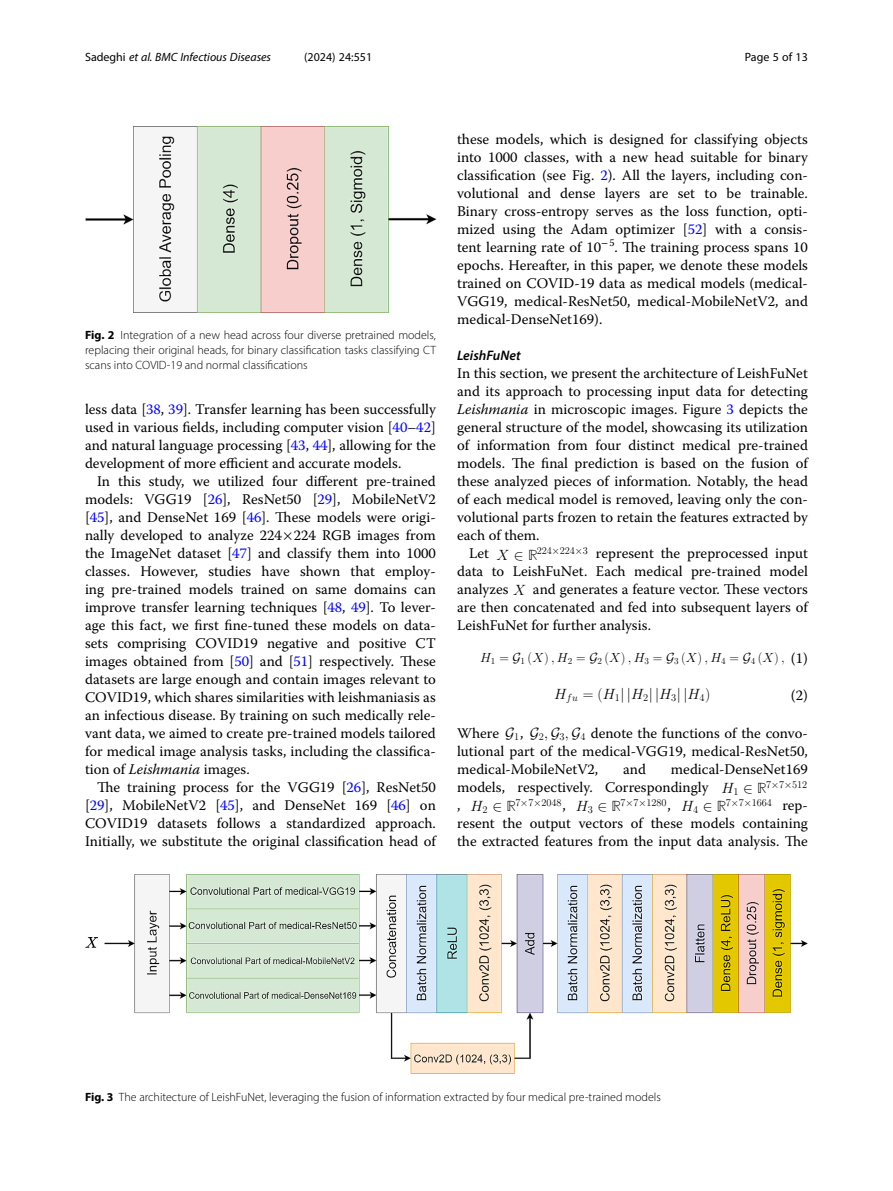
<style>
.page{position:relative;width:893px;height:1191px;background:#fff}
.page>*{position:absolute;margin:0;border:0;box-sizing:border-box;transform-origin:0 0}
.t1{font:14.85px "CMSY10";color:#000}
.Body_Text_Indent{font:14.7px/18px "Warnock Pro";color:#000;text-align:justify}
.Body_Text{font:14.7px/18px "Warnock Pro";color:#000;text-align:justify}
.EQ{font:14.7px "Warnock Pro";color:#000}
.Head_3{font:italic 600 13.8px "Myriad Pro";color:#000}
.t2{font:13.2px "CMMI12";color:#000}
.Figure_Caption{font:300 12px/15px "Myriad Pro";color:#000;text-align:justify}
.t3{font:italic 12px "Myriad Pro";color:#000}
.t4{font:12px "Myriad Pro";color:#000}
.t5{font:10.35px "CMR12";letter-spacing:-.005em;color:#000}
.s1{font-style:normal}
.s2{font-weight:700}
.s3{color:#00f}
.s4{font-style:italic}
.s5{font-family:"CMMI12";font-size:14.85px}
.s6{font-family:"CMSY10";font-size:14.85px}
.s7{font-family:"BBOLD10";font-size:14.85px}
.s8{font-family:"CMSY10"}
.s9{font-family:"CMR17"}
.s10{font-family:"CMMI12"}
</style>
<div class="page">
<img style="left:85px;top:874px;width:723px;height:200px">
<img style="left:85px;top:126px;width:351px;height:186px">
<p class="t3" style="left:85px;top:50px;width:188px"><span class="s1">Sadeghi</span> et al. BMC Infectious Diseases</p>
<p class="t4" style="left:304px;top:50px;width:70px">(2024) 24:551</p>
<p class="t4" style="left:745px;top:50px;width:65px">Page 5 of 13</p>
<p class="Figure_Caption" style="left:85px;top:328px;width:352px"><span class="s2">Fig. 2</span> Integration of a new head across four diverse pretrained models, replacing their original heads, for binary classification tasks classifying CT scans into COVID-19 and normal classifications</p>
<p class="Body_Text_Indent" style="left:85px;top:400px;width:352px">less data [<span class="s3">38</span>, <span class="s3">39</span>]. Transfer learning has been successfully used in various fields, including computer vision [<span class="s3">40</span>–<span class="s3">42</span>] and natural language processing [<span class="s3">43</span>, <span class="s3">44</span>], allowing for the development of more efficient and accurate models.</p>
<p class="Body_Text_Indent" style="left:85px;top:472px;width:352px;text-indent:12px">In this study, we utilized four different pre-trained models: VGG19 [<span class="s3">26</span>], ResNet50 [<span class="s3">29</span>], MobileNetV2 [<span class="s3">45</span>], and DenseNet 169 [<span class="s3">46</span>]. These models were origi&shy;nally developed to analyze 224 224 RGB images from the ImageNet dataset [<span class="s3">47</span>] and classify them into 1000 classes. However, studies have shown that employ&shy;ing pre-trained models trained on same domains can improve transfer learning techniques [<span class="s3">48</span>, <span class="s3">49</span>]. To lever&shy;age this fact, we first fine-tuned these models on data&shy;sets comprising COVID19 negative and positive CT images obtained from [<span class="s3">50</span>] and [<span class="s3">51</span>] respectively. These datasets are large enough and contain images relevant to COVID19, which shares similarities with leishmaniasis as an infectious disease. By training on such medically rele&shy;vant data, we aimed to create pre-trained models tailored for medical image analysis tasks, including the classifica&shy;tion of <span class="s4">Leishmania</span> images.</p>
<p class="Body_Text_Indent" style="left:85px;top:778px;width:352px;text-indent:12px">The training process for the VGG19 [<span class="s3">26</span>], ResNet50 [<span class="s3">29</span>], MobileNetV2 [<span class="s3">45</span>], and DenseNet 169 [<span class="s3">46</span>] on COVID19 datasets follows a standardized approach.<br>Initially, we substitute the original classification head of</p>
<p class="Body_Text_Indent" style="left:457px;top:130px;width:352px">these models, which is designed for classifying objects into 1000 classes, with a new head suitable for binary classification (see Fig. <span class="s3">2</span>). All the layers, including con&shy;volutional and dense layers are set to be trainable.<br>Binary cross-entropy serves as the loss function, opti&shy;mized using the Adam optimizer [<span class="s3">52</span>] with a consis&shy;tent learning rate of 10<sup>−</sup><sup>5</sup>. The training process spans 10 epochs. Hereafter, in this paper, we denote these models trained on COVID-19 data as medical models (medical-VGG19, medical-ResNet50, medical-MobileNetV2, and medical-DenseNet169).</p>
<p class="Head_3" style="left:457px;top:347px;width:65px">LeishFuNet</p>
<p class="Body_Text" style="left:457px;top:364px;width:352px">In this section, we present the architecture of LeishFuNet and its approach to processing input data for detecting <span class="s4">Leishmania</span> in microscopic images. Figure <span class="s3">3</span> depicts the general structure of the model, showcasing its utilization of information from four distinct medical pre-trained models. The final prediction is based on the fusion of these analyzed pieces of information. Notably, the head of each medical model is removed, leaving only the con&shy;volutional parts frozen to retain the features extracted by each of them.</p>
<p class="Body_Text_Indent" style="left:469px;top:544px;width:22px">Let</p>
<p class="t5" style="left:497px;top:546px;width:93px"><span class="s5">X</span> <span class="s6">∈</span> <span class="s7">R</span>224<span class="s8">×</span>224<span class="s8">×</span>3</p>
<p class="Body_Text_Indent" style="left:457px;top:544px;width:352px;text-indent:139px">represent the preprocessed input data to LeishFuNet. Each medical pre-trained model analyzes <span class="s5">X</span></p>
<p class="Body_Text_Indent" style="left:457px;top:580px;width:352px;text-indent:76px">and generates a feature vector. These vectors are then concatenated and fed into subsequent layers of LeishFuNet for further analysis.</p>
<p class="t2" style="left:480px;top:652px;width:306px">H<sub>1</sub> <span class="s9">=</span><span class="s8">G</span><sub>1</sub> <span class="s9">(</span>X<span class="s9">)</span>,H<sub>2</sub> <span class="s9">=</span> <span class="s8">G</span><sub>2</sub> <span class="s9">(</span>X<span class="s9">)</span>,H<sub>3</sub> <span class="s9">=</span><span class="s8">G</span><sub>3</sub> <span class="s9">(</span>X<span class="s9">)</span>,H<sub>4</sub> <span class="s9">=</span> <span class="s8">G</span><sub>4</sub> <span class="s9">(</span>X<span class="s9">)</span>,</p>
<p class="EQ" style="left:791px;top:649px;width:18px">(1)</p>
<p class="t1" style="left:554px;top:685px;width:158px"><span class="s10">H</span><sub>fu</sub> <span class="s9">= (</span><span class="s10">H</span><sub>1</sub>||<span class="s10">H</span><sub>2</sub>||<span class="s10">H</span><sub>3</sub>||<span class="s10">H</span><sub>4</sub><span class="s9">)</span></p>
<p class="EQ" style="left:791px;top:686px;width:18px">(2)</p>
<p class="Body_Text" style="left:457px;top:724px;width:352px">Where <span class="s6">G</span><sub>1</sub>, <span class="s6">G</span><sub>2</sub><span class="s5">,</span> <span class="s6">G</span><sub>3</sub><span class="s5">,</span> <span class="s6">G</span><sub>4</sub> denote the functions of the convo&shy;lutional part of the medical-VGG19, medical-ResNet50, medical-MobileNetV2,</p>
<p class="Body_Text" style="left:457px;top:760px;width:352px;text-indent:214px">medical-DenseNet169 models, respectively. Correspondingly</p>
<p class="Body_Text" style="left:623px;top:760px;width:24px">and</p>
<p class="t5" style="left:721px;top:780px;width:87px"><span class="s5">H</span>1 <span class="s6">∈</span> <span class="s7">R</span>7<span class="s8">×</span>7<span class="s8">×</span>512</p>
<p class="Body_Text" style="left:457px;top:796px;width:5px">,</p>
<p class="t5" style="left:471px;top:798px;width:92px"><span class="s5">H</span>2 <span class="s6">∈</span> <span class="s7">R</span>7<span class="s8">×</span>7<span class="s8">×</span>2048</p>
<p class="Body_Text" style="left:562px;top:796px;width:5px">,</p>
<p class="t5" style="left:576px;top:798px;width:92px"><span class="s5">H</span>3 <span class="s6">∈</span> <span class="s7">R</span>7<span class="s8">×</span>7<span class="s8">×</span>1280</p>
<p class="Body_Text" style="left:667px;top:796px;width:5px">,</p>
<p class="t5" style="left:681px;top:798px;width:92px"><span class="s5">H</span>4 <span class="s6">∈</span> <span class="s7">R</span>7<span class="s8">×</span>7<span class="s8">×</span>1664</p>
<p class="Body_Text" style="left:457px;top:796px;width:352px;text-indent:325px">rep&shy;resent the output vectors of these models containing the extracted features from the input data analysis. The</p>
<p class="Figure_Caption" style="left:85px;top:1089px;width:577px"><span class="s2">Fig. 3</span> The architecture of LeishFuNet, leveraging the fusion of information extracted by four medical pre-trained models</p>
</div>
